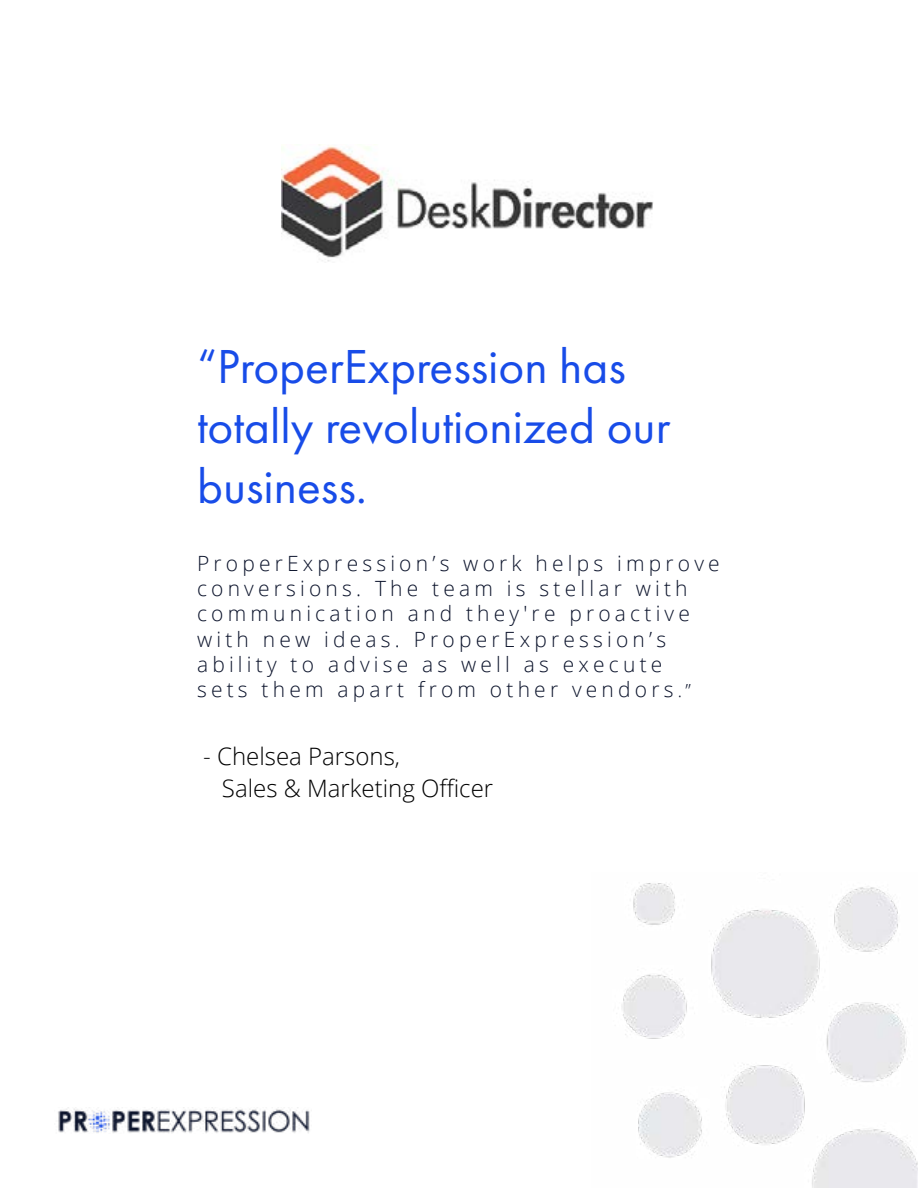
<style>
.page{position:relative;width:918px;height:1188px;background:#fff}
.page>*{position:absolute;margin:0;border:0;box-sizing:border-box;transform-origin:0 0}
.t1{font:49.5px/60px "Futura PT";color:#184ce8}
.t2{font:300 24px/31.5px "Open Sans";color:#000}
.t3{font:300 21px/25.2px "Open Sans";letter-spacing:.2em;color:#0b132b}
.s1{font-size:18px}
</style>
<div class="page">
<img style="left:58px;top:1107px;width:252px;height:26px">
<img style="left:282px;top:144px;width:371px;height:118px">
<img style="left:621px;top:883px;width:297px;height:305px">
<h1 class="t1" style="left:197px;top:336px;width:475px">“ProperExpression has totally revolutionized our business.</h1>
<p class="t3" style="left:197px;top:550px;width:524px">ProperExpression’s work helps improve conversions. The team is stellar with communication and they're proactive with new ideas. ProperExpression’s ability to advise as well as execute<br>sets them apart from other vendors<span class="s1">.”</span></p>
<p class="t2" style="left:222px;top:740px;width:273px;text-indent:-19px">- Chelsea Parsons,<br>Sales &amp; Marketing Officer</p>
</div>
